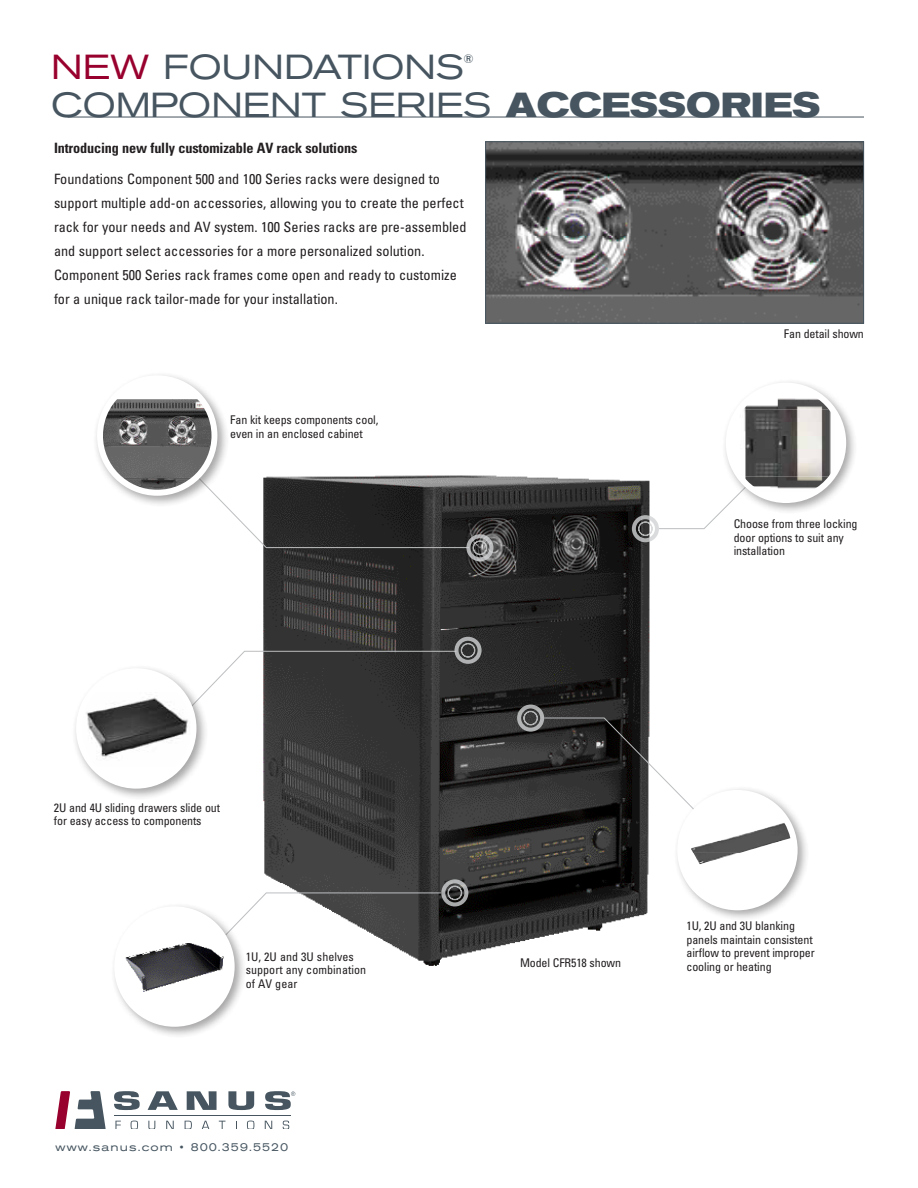
<style>
.page{position:relative;width:918px;height:1188px;background:#fff}
.page>*{position:absolute;margin:0;border:0;box-sizing:border-box;transform-origin:0 0}
.t1{font:34.5px "Akzidenz Grot Ext BQ";color:#465560}
.t2{font:700 34.5px "Akzidenz Grot Ext BQ";color:#465560}
.t3{font:condensed 14.25px/24px "Univers";color:#231f20}
.t4{font:700 condensed 14.25px "Univers";letter-spacing:-.01em;color:#231f20}
.t5{font:12.3px "Akzidenz Grot Ext BQ";color:#465560}
.t6{font:condensed 12px/13.5px "Univers";letter-spacing:-.01em;color:#231f20}
.t7{font:11.25px "Akzidenz Grot Ext BQ";letter-spacing:.1em;color:#465560}
.s1{color:#98002e}
</style>
<div class="page">
<img style="left:263px;top:475px;width:387px;height:491px">
<svg style="left:55px;top:1091px;width:51px;height:38px"></svg>
<svg style="left:114px;top:1091px;width:26px;height:19px"></svg>
<svg style="left:148px;top:1091px;width:30px;height:19px"></svg>
<svg style="left:187px;top:1091px;width:30px;height:19px"></svg>
<svg style="left:228px;top:1091px;width:26px;height:19px"></svg>
<svg style="left:265px;top:1091px;width:30px;height:19px"></svg>
<svg style="left:115px;top:1121px;width:6px;height:8px"></svg>
<svg style="left:131px;top:1121px;width:7px;height:8px"></svg>
<svg style="left:148px;top:1121px;width:7px;height:8px"></svg>
<svg style="left:166px;top:1121px;width:8px;height:8px"></svg>
<svg style="left:185px;top:1121px;width:7px;height:8px"></svg>
<svg style="left:202px;top:1121px;width:8px;height:8px"></svg>
<svg style="left:219px;top:1121px;width:7px;height:8px"></svg>
<svg style="left:247px;top:1121px;width:7px;height:8px"></svg>
<svg style="left:265px;top:1121px;width:7px;height:8px"></svg>
<svg style="left:283px;top:1121px;width:6px;height:8px"></svg>
<hr style="left:114px;top:1115px;width:177px;height:1px;background:#465560">
<div style="left:93px;top:371px;width:136px;height:137px;background:#231f20;opacity:.4"></div>
<div style="left:97px;top:375px;width:120px;height:121px;background:#fff;border-radius:50%"></div>
<img style="left:103px;top:391px;width:109px;height:99px">
<div style="left:72px;top:664px;width:136px;height:136px;background:#231f20;opacity:.4"></div>
<div style="left:76px;top:668px;width:120px;height:121px;background:#fff;border-radius:50%"></div>
<img style="left:82px;top:692px;width:109px;height:75px">
<div style="left:673px;top:786px;width:136px;height:136px;background:#231f20;opacity:.4"></div>
<div style="left:677px;top:790px;width:121px;height:120px;background:#fff;border-radius:50%"></div>
<img style="left:691px;top:823px;width:99px;height:30px">
<img style="left:693px;top:853px;width:45px;height:11px">
<img style="left:487px;top:143px;width:375px;height:179px">
<div style="left:485px;top:141px;width:379px;height:183px;border:1px solid #465560"></div>
<div style="left:721px;top:378px;width:137px;height:137px;background:#231f20;opacity:.4"></div>
<div style="left:726px;top:383px;width:120px;height:120px;background:#fff;border-radius:50%"></div>
<img style="left:743px;top:396px;width:86px;height:13px">
<img style="left:744px;top:409px;width:87px;height:68px">
<img style="left:763px;top:477px;width:65px;height:13px">
<hr style="left:68px;top:117px;width:796px;height:1px;background:#465560">
<svg style="left:246px;top:879px;width:222px;height:70px"></svg>
<svg style="left:190px;top:469px;width:304px;height:92px"></svg>
<svg style="left:183px;top:637px;width:299px;height:78px"></svg>
<svg style="left:632px;top:470px;width:131px;height:72px"></svg>
<svg style="left:517px;top:705px;width:207px;height:135px"></svg>
<div style="left:110px;top:902px;width:136px;height:137px;background:#231f20;opacity:.4"></div>
<div style="left:114px;top:906px;width:121px;height:121px;background:#fff;border-radius:50%"></div>
<img style="left:125px;top:943px;width:99px;height:49px">
<h1 class="t1" style="left:51px;top:47px;width:414px"><span class="s1">NEW</span> FOUNDATIONS</h1>
<p class="t5" style="left:464px;top:52px;width:12px">®</p>
<h1 class="t1" style="left:51px;top:85px;width:158px">Component</h1>
<h1 class="t1" style="left:341px;top:85px;width:108px">Series</h1>
<h1 class="t2" style="left:506px;top:85px;width:316px">ACCESSORIES</h1>
<p class="t4" style="left:54px;top:139px;width:305px">Introducing new fully customizable AV rack solutions</p>
<p class="t3" style="left:54px;top:167px;width:414px">Foundations Component 500 and 100 Series racks were designed to support multiple add-on accessories, allowing you to create the perfect rack for your needs and AV system. 100 Series racks are pre-assembled and support select accessories for a more personalized solution.<br>Component 500 Series rack frames come open and ready to customize for a unique rack tailor-made for your installation.</p>
<p class="t6" style="left:230px;top:413px;width:150px">Fan kit keeps components cool, even in an enclosed cabinet</p>
<p class="t6" style="left:54px;top:801px;width:168px">2U and 4U sliding drawers slide out for easy access to components</p>
<p class="t6" style="left:246px;top:950px;width:122px">1U, 2U and 3U shelves support any combination of AV gear</p>
<p class="t7" style="left:56px;top:1141px;width:234px">www.sanus.com • 800.359.5520</p>
<p class="t6" style="left:784px;top:327px;width:82px">Fan detail shown</p>
<p class="t6" style="left:734px;top:517px;width:125px">Choose from three locking door options to suit any installation</p>
<p class="t6" style="left:520px;top:955px;width:103px">Model CFR518 shown</p>
<p class="t6" style="left:687px;top:919px;width:130px">1U, 2U and 3U blanking panels maintain consistent airflow to prevent improper cooling or heating</p>
</div>
